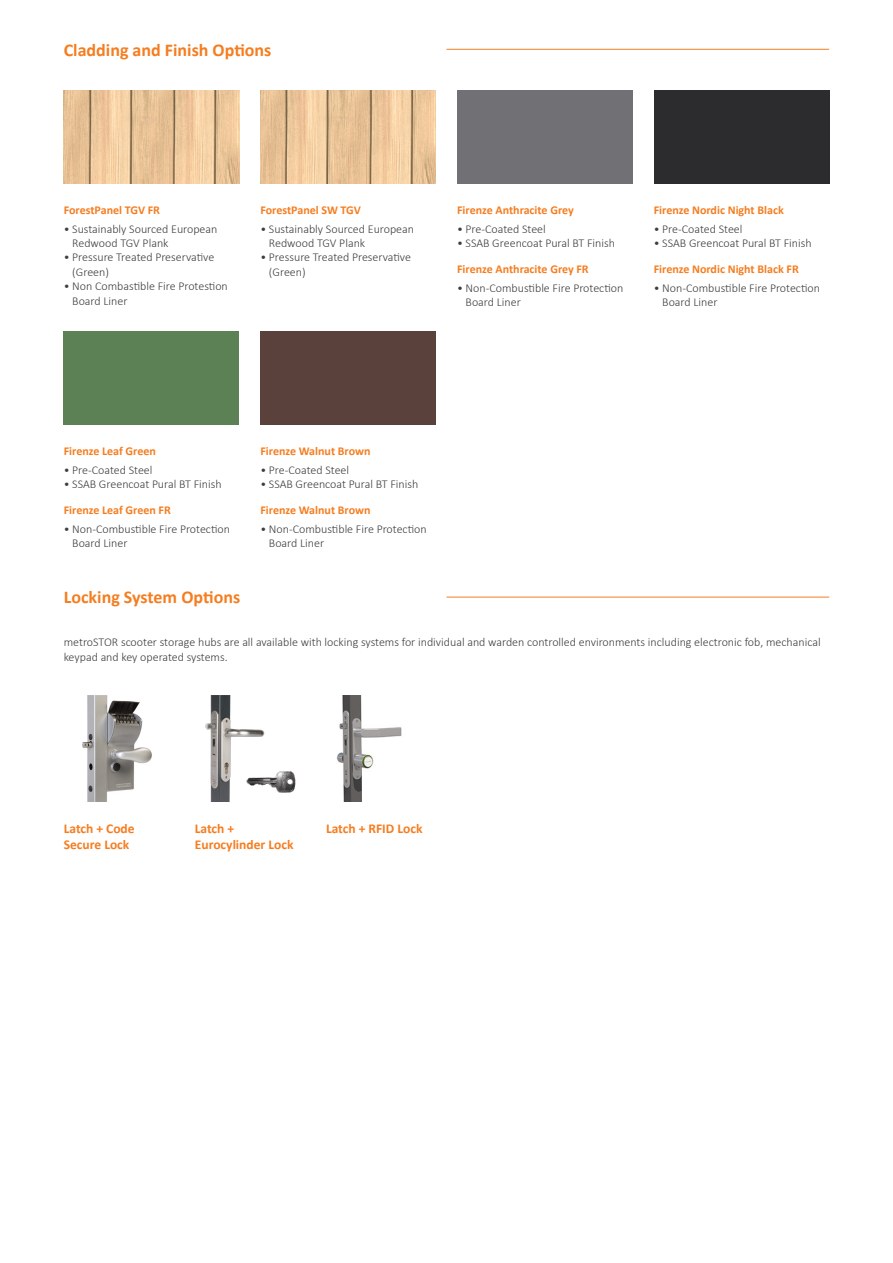
<style>
.page{position:relative;width:893px;height:1263px;background:#fff}
.page>*{position:absolute;margin:0;border:0;box-sizing:border-box;transform-origin:0 0}
.Subtitles{font:700 18px "Calibri";color:#f57d20}
.t1{font:700 13.5px/16.2px "Calibri";color:#f57d20}
.t2{font:300 12px/14.4px "Calibri";color:#3e3e3f}
.Subtitles_8pt{font:700 12px "Calibri";color:#f57d20}
</style>
<div class="page">
<hr style="left:446px;top:49px;width:383px;height:1px;background:#f57d20">
<img style="left:82px;top:695px;width:70px;height:107px">
<img style="left:205px;top:695px;width:91px;height:107px">
<div style="left:654px;top:90px;width:175px;height:94px;background:#2c2c2e"></div>
<div style="left:457px;top:90px;width:175px;height:94px;background:#717075"></div>
<div style="left:260px;top:331px;width:176px;height:94px;background:#5a413c"></div>
<div style="left:64px;top:331px;width:175px;height:94px;background:#5c8155"></div>
<img style="left:64px;top:90px;width:175px;height:94px">
<img style="left:260px;top:90px;width:176px;height:94px">
<hr style="left:446px;top:597px;width:383px;height:1px;background:#f57d20">
<img style="left:336px;top:695px;width:66px;height:107px">
<p class="Subtitles" style="left:64px;top:37px;width:209px">Cladding and Finish Options</p>
<p class="Subtitles_8pt" style="left:64px;top:201px;width:98px">ForestPanel TGV FR</p>
<p class="t2" style="left:72px;top:221px;width:147px;text-indent:-9px">• Sustainably Sourced European<br>Redwood TGV Plank</p>
<p class="t2" style="left:72px;top:250px;width:144px;text-indent:-9px">• Pressure Treated Preservative (Green)</p>
<p class="t2" style="left:72px;top:279px;width:157px;text-indent:-9px">• Non Combastible Fire Protestion<br>Board Liner</p>
<p class="Subtitles_8pt" style="left:260px;top:201px;width:102px">ForestPanel SW TGV</p>
<p class="t2" style="left:269px;top:221px;width:147px;text-indent:-9px">• Sustainably Sourced European<br>Redwood TGV Plank</p>
<p class="t2" style="left:269px;top:250px;width:144px;text-indent:-9px">• Pressure Treated Preservative (Green)</p>
<p class="Subtitles_8pt" style="left:457px;top:201px;width:118px">Firenze Anthracite Grey</p>
<p class="t2" style="left:457px;top:221px;width:90px">• Pre-Coated Steel</p>
<p class="t2" style="left:457px;top:236px;width:159px">• SSAB Greencoat Pural BT Finish</p>
<p class="Subtitles_8pt" style="left:457px;top:260px;width:133px">Firenze Anthracite Grey FR</p>
<p class="t2" style="left:466px;top:280px;width:159px;text-indent:-9px">• Non-Combustible Fire Protection<br>Board Liner</p>
<p class="Subtitles_8pt" style="left:654px;top:201px;width:132px">Firenze Nordic Night Black</p>
<p class="t2" style="left:654px;top:221px;width:90px">• Pre-Coated Steel</p>
<p class="t2" style="left:654px;top:236px;width:159px">• SSAB Greencoat Pural BT Finish</p>
<p class="Subtitles_8pt" style="left:654px;top:260px;width:147px">Firenze Nordic Night Black FR</p>
<p class="t2" style="left:662px;top:280px;width:159px;text-indent:-9px">• Non-Combustible Fire Protection<br>Board Liner</p>
<p class="Subtitles_8pt" style="left:64px;top:443px;width:94px">Firenze Leaf Green</p>
<p class="t2" style="left:64px;top:463px;width:90px">• Pre-Coated Steel</p>
<p class="t2" style="left:64px;top:477px;width:159px">• SSAB Greencoat Pural BT Finish</p>
<p class="Subtitles_8pt" style="left:64px;top:502px;width:109px">Firenze Leaf Green FR</p>
<p class="t2" style="left:72px;top:522px;width:159px;text-indent:-9px">• Non-Combustible Fire Protection<br>Board Liner</p>
<p class="Subtitles" style="left:64px;top:585px;width:178px">Locking System Options</p>
<p class="Subtitles_8pt" style="left:260px;top:443px;width:112px">Firenze Walnut Brown</p>
<p class="t2" style="left:260px;top:463px;width:90px">• Pre-Coated Steel</p>
<p class="t2" style="left:260px;top:477px;width:159px">• SSAB Greencoat Pural BT Finish</p>
<p class="Subtitles_8pt" style="left:260px;top:502px;width:112px">Firenze Walnut Brown</p>
<p class="t2" style="left:269px;top:522px;width:159px;text-indent:-9px">• Non-Combustible Fire Protection<br>Board Liner</p>
<p class="t2" style="left:64px;top:635px;width:758px">metroSTOR scooter storage hubs are all available with locking systems for individual and warden controlled environments including electronic fob, mechanical keypad and key operated systems.</p>
<p class="t1" style="left:64px;top:820px;width:72px">Latch + Code<br>Secure Lock</p>
<p class="t1" style="left:195px;top:820px;width:100px">Latch +<br>Eurocylinder Lock</p>
<p class="t1" style="left:326px;top:820px;width:98px">Latch + RFID Lock</p>
</div>
